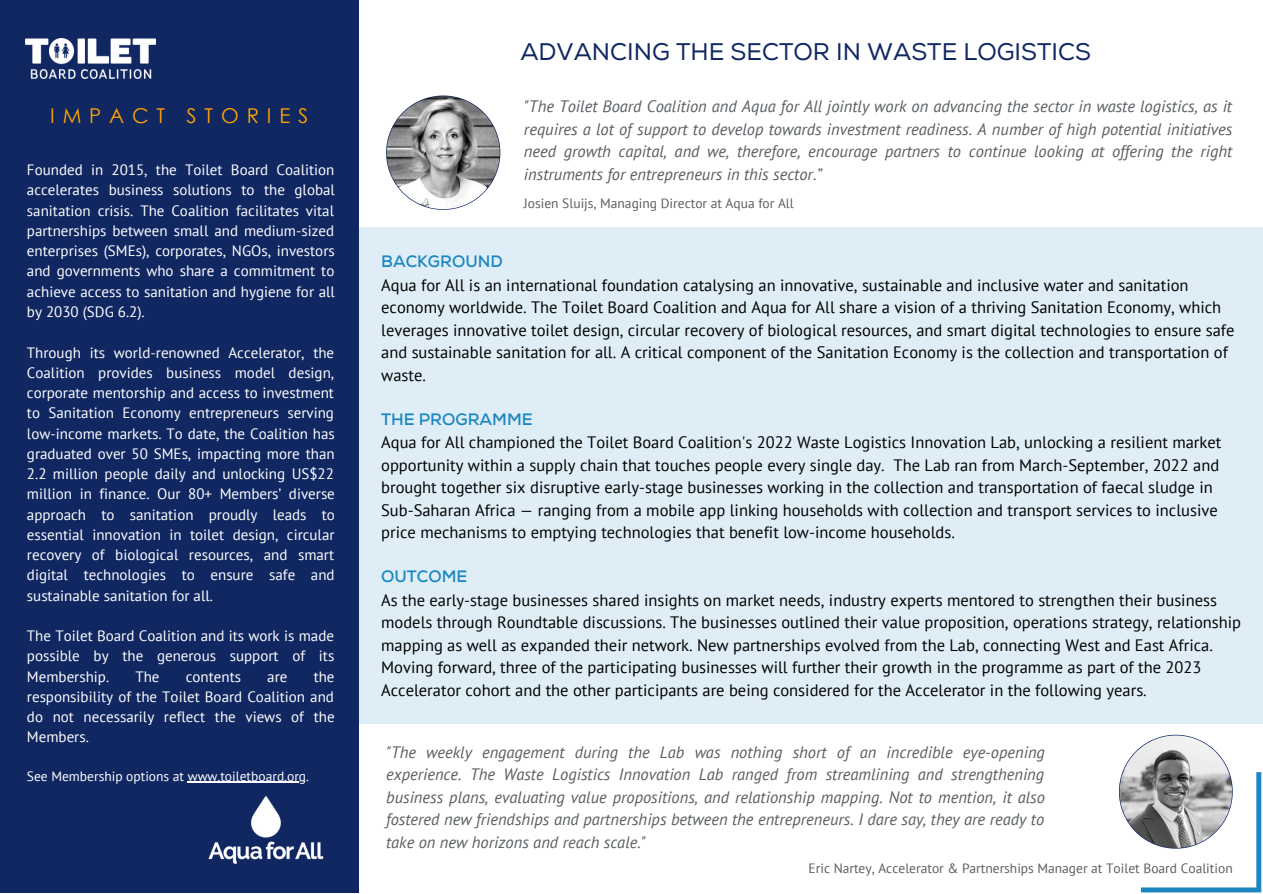
<style>
.page{position:relative;width:1263px;height:894px;background:#fff}
.page>*{position:absolute;margin:0;border:0;box-sizing:border-box;transform-origin:0 0}
.t1{font:24px "Nexa";color:#102762}
.t2{font:20.4px "Century Gothic";letter-spacing:.385em;color:#ffa500}
.t3{font:16.5px/22.5px "PT Sans";color:#000}
.t4{font:italic 16.5px/22.5px "PT Sans";color:#595e62;text-align:justify}
.t5{font:700 16.5px "Nexa";color:#1b86c1}
.t6{font:15px/20.2px "PT Sans";color:#fff;text-align:justify}
.t7{font:13.5px "PT Sans";color:#595e62}
.t8{font:13.5px "PT Sans";color:#fff}
</style>
<div class="page">
<div style="left:359px;top:227px;width:904px;height:496px;background:#dfeef6"></div>
<div style="left:0;top:0;width:359px;height:892px;background:#102762"></div>
<svg style="left:386px;top:95px;width:67px;height:115px"></svg>
<img style="left:387px;top:96px;width:113px;height:113px">
<svg style="left:1119px;top:734px;width:142px;height:158px"></svg>
<img style="left:1120px;top:735px;width:112px;height:112px">
<img style="left:208px;top:796px;width:116px;height:68px">
<img style="left:25px;top:39px;width:131px;height:39px">
<hr style="left:188px;top:781px;width:118px;height:1px;background:#fff">
<p class="t2" style="left:50px;top:102px;width:260px">IMPACT STORIES</p>
<p class="t6" style="left:27px;top:159px;width:309px">Founded in 2015, the Toilet Board Coalition accelerates business solutions to the global sanitation crisis. The Coalition facilitates vital partnerships between small and medium-sized enterprises (SMEs), corporates, NGOs, investors and governments who share a commitment to achieve access to sanitation and hygiene for all by 2030 (SDG 6.2).</p>
<p class="t6" style="left:27px;top:342px;width:310px">Through its world-renowned Accelerator, the Coalition provides business model design, corporate mentorship and access to investment to Sanitation Economy entrepreneurs serving low-income markets. To date, the Coalition has graduated over 50 SMEs, impacting more than 2.2 million people daily and unlocking US$22 million in finance. Our 80+ Members’ diverse approach to sanitation proudly leads to essential innovation in toilet design, circular recovery of biological resources, and smart digital technologies to ensure safe and sustainable sanitation for all.</p>
<p class="t6" style="left:27px;top:625px;width:309px">The Toilet Board Coalition and its work is made possible by the generous support of its Membership.</p>
<p class="t6" style="left:27px;top:665px;width:309px;text-indent:287px">the responsibility of the Toilet Board Coalition and do not necessarily reflect the views of the Members.</p>
<p class="t8" style="left:27px;top:766px;width:284px">See Membership options at www.toiletboard.org.</p>
<p class="t6" style="left:135px;top:665px;width:26px">The</p>
<p class="t6" style="left:186px;top:665px;width:57px">contents</p>
<p class="t6" style="left:267px;top:665px;width:22px">are</p>
<h1 class="t1" style="left:520px;top:37px;width:572px">ADVANCING THE SECTOR IN WASTE LOGISTICS</h1>
<p class="t4" style="left:524px;top:95px;width:710px">"The Toilet Board Coalition and Aqua for All jointly work on advancing the sector in waste logistics, as it requires a lot of support to develop towards investment readiness. A number of high potential initiatives need growth capital, and we, therefore, encourage partners to continue looking at offering the right instruments for entrepreneurs in this sector.”</p>
<p class="t7" style="left:524px;top:195px;width:271px">Josien Sluijs, Managing Director at Aqua for All</p>
<p class="t5" style="left:381px;top:251px;width:123px">BACKGROUND</p>
<p class="t3" style="left:381px;top:273px;width:855px">Aqua for All is an international foundation catalysing an innovative, sustainable and inclusive water and sanitation economy worldwide. The Toilet Board Coalition and Aqua for All share a vision of a thriving Sanitation Economy, which leverages innovative toilet design, circular recovery of biological resources, and smart digital technologies to ensure safe and sustainable sanitation for all. A critical component of the Sanitation Economy is the collection and transportation of waste.</p>
<p class="t5" style="left:381px;top:409px;width:153px">THE PROGRAMME</p>
<p class="t3" style="left:381px;top:430px;width:842px">Aqua for All championed the Toilet Board Coalition's 2022 Waste Logistics Innovation Lab, unlocking a resilient market opportunity within a supply chain that touches people every single day. The Lab ran from March-September, 2022 and brought together six disruptive early-stage businesses working in the collection and transportation of faecal sludge in Sub-Saharan Africa — ranging from a mobile app linking households with collection and transport services to inclusive price mechanisms to emptying technologies that benefit low-income households.</p>
<p class="t5" style="left:381px;top:566px;width:88px">OUTCOME</p>
<p class="t3" style="left:381px;top:588px;width:861px">As the early-stage businesses shared insights on market needs, industry experts mentored to strengthen their business models through Roundtable discussions. The businesses outlined their value proposition, operations strategy, relationship mapping as well as expanded their network. New partnerships evolved from the Lab, connecting West and East Africa.<br>Moving forward, three of the participating businesses will further their growth in the programme as part of the 2023<br>Accelerator cohort and the other participants are being considered for the Accelerator in the following years.</p>
<p class="t4" style="left:386px;top:740px;width:660px">"The weekly engagement during the Lab was nothing short of an incredible eye-opening experience. The Waste Logistics Innovation Lab ranged from streamlining and strengthening business plans, evaluating value propositions, and relationship mapping. Not to mention, it also fostered new friendships and partnerships between the entrepreneurs. I dare say, they are ready to take on new horizons and reach scale."</p>
<p class="t7" style="left:808px;top:858px;width:426px">Eric Nartey, Accelerator &amp; Partnerships Manager at Toilet Board Coalition</p>
</div>
